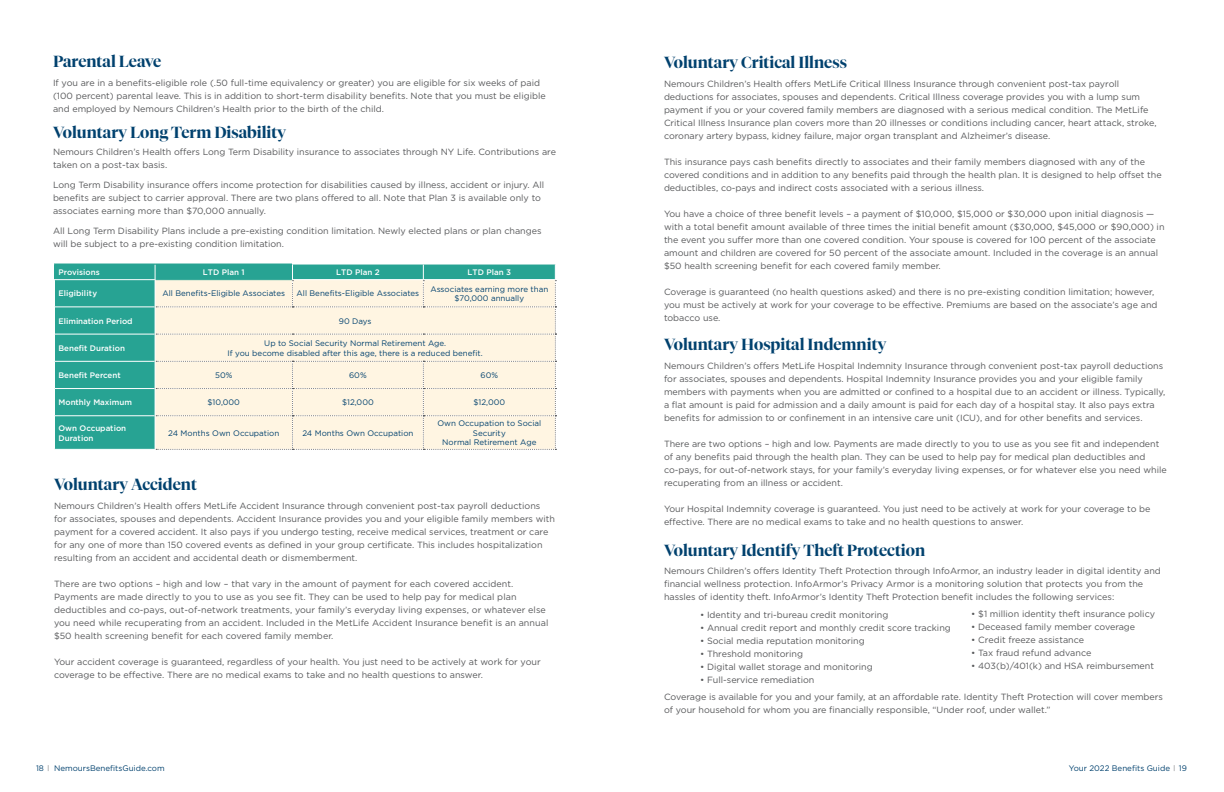
<style>
.page{position:relative;width:1224px;height:792px;background:#fff}
.page>*{position:absolute;margin:0;border:0;box-sizing:border-box;transform-origin:0 0}
.t1{font:600 16px "Tiempos Fine";color:#00416e}
.t2{font:9px/13px "Gotham";color:#58595b}
.t3{font:8px/9.6px "Gotham";color:#00416e;text-align:center}
.t4{font:500 8px/9.6px "Gotham";color:#fff}
.s1{font-family:"Trade Gothic LT Std Cn 18";color:#808285}
</style>
<div class="page">
<div style="left:55px;top:265px;width:100px;height:184px;background:#27a393"></div>
<hr style="left:55px;top:306px;width:100px;height:1px;background:#fff">
<hr style="left:55px;top:334px;width:100px;height:1px;background:#fff">
<hr style="left:55px;top:361px;width:100px;height:1px;background:#fff">
<hr style="left:55px;top:388px;width:100px;height:1px;background:#fff">
<hr style="left:55px;top:415px;width:100px;height:1px;background:#fff">
<hr style="left:54px;top:264px;width:101px;height:1px;background:#27a393">
<hr style="left:155px;top:264px;width:137px;height:1px;background:#27a393">
<hr style="left:54px;top:279px;width:102px;height:1px;background:#fff">
<svg style="left:54px;top:265px;width:1px;height:151px"></svg>
<svg style="left:155px;top:265px;width:401px;height:185px;background:#ececdb"></svg>
<hr style="left:292px;top:279px;width:131px;height:1px;background:#fff">
<hr style="left:423px;top:279px;width:133px;height:1px;background:#fff">
<h1 class="t1" style="left:53px;top:52px;width:110px">Parental Leave</h1>
<p class="t2" style="left:53px;top:76px;width:494px">If you are in a benefits-eligible role (.50 full-time equivalency or greater) you are eligible for six weeks of paid (100 percent) parental leave. This is in addition to short-term disability benefits. Note that you must be eligible and employed by Nemours Children’s Health prior to the birth of the child.</p>
<h1 class="t1" style="left:53px;top:123px;width:235px">Voluntary Long Term Disability</h1>
<p class="t2" style="left:53px;top:145px;width:505px">Nemours Children’s Health offers Long Term Disability insurance to associates through NY Life. Contributions are taken on a post-tax basis.</p>
<p class="t2" style="left:53px;top:178px;width:493px">Long Term Disability insurance offers income protection for disabilities caused by illness, accident or injury. All benefits are subject to carrier approval. There are two plans offered to all. Note that Plan 3 is available only to associates earning more than $70,000 annually.</p>
<p class="t2" style="left:53px;top:225px;width:490px">All Long Term Disability Plans include a pre-existing condition limitation. Newly elected plans or plan changes will be subject to a pre-existing condition limitation.</p>
<p class="t4" style="left:58px;top:267px;width:43px">Provisions</p>
<p class="t4" style="left:203px;top:267px;width:43px">LTD Plan 1</p>
<p class="t4" style="left:336px;top:267px;width:45px">LTD Plan 2</p>
<p class="t4" style="left:468px;top:267px;width:45px">LTD Plan 3</p>
<p class="t4" style="left:58px;top:289px;width:40px">Eligibility</p>
<p class="t3" style="left:162px;top:289px;width:124px">All Benefits-Eligible Associates</p>
<p class="t3" style="left:297px;top:289px;width:124px">All Benefits-Eligible Associates</p>
<p class="t3" style="left:430px;top:284px;width:119px">Associates earning more than $70,000 annually</p>
<p class="t4" style="left:58px;top:316px;width:76px">Elimination Period</p>
<p class="t3" style="left:339px;top:316px;width:34px">90 Days</p>
<p class="t4" style="left:58px;top:343px;width:68px">Benefit Duration</p>
<p class="t3" style="left:228px;top:338px;width:257px">Up to Social Security Normal Retirement Age.<br>If you become disabled after this age, there is a reduced benefit.</p>
<p class="t4" style="left:58px;top:370px;width:64px">Benefit Percent</p>
<p class="t3" style="left:215px;top:370px;width:19px">50%</p>
<p class="t3" style="left:349px;top:370px;width:19px">60%</p>
<p class="t3" style="left:481px;top:370px;width:19px">60%</p>
<p class="t4" style="left:58px;top:398px;width:75px">Monthly Maximum</p>
<p class="t3" style="left:208px;top:398px;width:34px">$10,000</p>
<p class="t3" style="left:342px;top:398px;width:33px">$12,000</p>
<p class="t3" style="left:473px;top:398px;width:33px">$12,000</p>
<p class="t4" style="left:58px;top:423px;width:69px">Own Occupation<br>Duration</p>
<p class="t3" style="left:168px;top:428px;width:113px">24 Months Own Occupation</p>
<p class="t3" style="left:302px;top:428px;width:113px">24 Months Own Occupation</p>
<p class="t3" style="left:437px;top:418px;width:105px">Own Occupation to Social<br>Security<br>Normal Retirement Age</p>
<h1 class="t1" style="left:54px;top:475px;width:144px">Voluntary Accident</h1>
<p class="t2" style="left:54px;top:499px;width:503px">Nemours Children’s Health offers MetLife Accident Insurance through convenient post-tax payroll deductions for associates, spouses and dependents. Accident Insurance provides you and your eligible family members with payment for a covered accident. It also pays if you undergo testing, receive medical services, treatment or care for any one of more than 150 covered events as defined in your group certificate. This includes hospitalization resulting from an accident and accidental death or dismemberment.</p>
<p class="t2" style="left:54px;top:577px;width:496px">There are two options – high and low – that vary in the amount of payment for each covered accident.<br>Payments are made directly to you to use as you see fit. They can be used to help pay for medical plan deductibles and co-pays, out-of-network treatments, your family’s everyday living expenses, or whatever else you need while recuperating from an accident. Included in the MetLife Accident Insurance benefit is an annual $50 health screening benefit for each covered family member.</p>
<p class="t2" style="left:54px;top:655px;width:488px">Your accident coverage is guaranteed, regardless of your health. You just need to be actively at work for your coverage to be effective. There are no medical exams to take and no health questions to answer.</p>
<h1 class="t1" style="left:664px;top:53px;width:184px">Voluntary Critical Illness</h1>
<p class="t2" style="left:664px;top:77px;width:494px">Nemours Children’s Health offers MetLife Critical Illness Insurance through convenient post-tax payroll deductions for associates, spouses and dependents. Critical Illness coverage provides you with a lump sum payment if you or your covered family members are diagnosed with a serious medical condition. The MetLife Critical Illness Insurance plan covers more than 20 illnesses or conditions including cancer, heart attack, stroke, coronary artery bypass, kidney failure, major organ transplant and Alzheimer’s disease.</p>
<p class="t2" style="left:664px;top:155px;width:499px">This insurance pays cash benefits directly to associates and their family members diagnosed with any of the covered conditions and in addition to any benefits paid through the health plan. It is designed to help offset the deductibles, co-pays and indirect costs associated with a serious illness.</p>
<p class="t2" style="left:664px;top:207px;width:502px">You have a choice of three benefit levels – a payment of $10,000, $15,000 or $30,000 upon initial diagnosis — with a total benefit amount available of three times the initial benefit amount ($30,000, $45,000 or $90,000) in the event you suffer more than one covered condition. Your spouse is covered for 100 percent of the associate amount and children are covered for 50 percent of the associate amount. Included in the coverage is an annual $50 health screening benefit for each covered family member.</p>
<p class="t2" style="left:664px;top:285px;width:495px">Coverage is guaranteed (no health questions asked) and there is no pre-existing condition limitation; however, you must be actively at work for your coverage to be effective. Premiums are based on the associate’s age and tobacco use.</p>
<h1 class="t1" style="left:664px;top:335px;width:224px">Voluntary Hospital Indemnity</h1>
<p class="t2" style="left:664px;top:359px;width:503px">Nemours Children’s offers MetLife Hospital Indemnity Insurance through convenient post-tax payroll deductions for associates, spouses and dependents. Hospital Indemnity Insurance provides you and your eligible family members with payments when you are admitted or confined to a hospital due to an accident or illness. Typically, a flat amount is paid for admission and a daily amount is paid for each day of a hospital stay. It also pays extra benefits for admission to or confinement in an intensive care unit (ICU), and for other benefits and services.</p>
<p class="t2" style="left:664px;top:437px;width:504px">There are two options – high and low. Payments are made directly to you to use as you see fit and independent of any benefits paid through the health plan. They can be used to help pay for medical plan deductibles and co-pays, for out-of-network stays, for your family’s everyday living expenses, or for whatever else you need while recuperating from an illness or accident.</p>
<p class="t2" style="left:664px;top:502px;width:488px">Your Hospital Indemnity coverage is guaranteed. You just need to be actively at work for your coverage to be effective. There are no medical exams to take and no health questions to answer.</p>
<h1 class="t1" style="left:664px;top:540px;width:263px">Voluntary Identify Theft Protection</h1>
<p class="t2" style="left:664px;top:565px;width:498px">Nemours Children’s offers Identity Theft Protection through InfoArmor, an industry leader in digital identity and financial wellness protection. InfoArmor’s Privacy Armor is a monitoring solution that protects you from the hassles of identity theft. InfoArmor’s Identity Theft Protection benefit includes the following services:</p>
<p class="t2" style="left:700px;top:608px;width:190px">• Identity and tri-bureau credit monitoring</p>
<p class="t2" style="left:700px;top:621px;width:252px">• Annual credit report and monthly credit score tracking</p>
<p class="t2" style="left:700px;top:634px;width:166px">• Social media reputation monitoring</p>
<p class="t2" style="left:700px;top:647px;width:105px">• Threshold monitoring</p>
<p class="t2" style="left:700px;top:660px;width:174px">• Digital wallet storage and monitoring</p>
<p class="t2" style="left:664px;top:671px;width:501px;line-height:17.5px;text-indent:36px">• Full-service remediation<br>Coverage is available for you and your family, at an affordable rate. Identity Theft Protection will cover members</p>
<p class="t2" style="left:664px;top:703px;width:388px">of your household for whom you are financially responsible, “Under roof, under wallet.”</p>
<p class="t2" style="left:971px;top:608px;width:185px">• $1 million identity theft insurance policy</p>
<p class="t2" style="left:971px;top:621px;width:166px">• Deceased family member coverage</p>
<p class="t2" style="left:971px;top:634px;width:114px">• Credit freeze assistance</p>
<p class="t2" style="left:971px;top:647px;width:122px">• Tax fraud refund advance</p>
<p class="t2" style="left:971px;top:660px;width:184px">• 403(b)/401(k) and HSA reimbursement</p>
<p class="t3" style="left:36px;top:763px;width:130px">18 <span class="s1">|</span> NemoursBenefitsGuide.com</p>
<p class="t3" style="left:1069px;top:763px;width:120px">Your 2022 Benefits Guide <span class="s1">|</span> 19</p>
</div>
